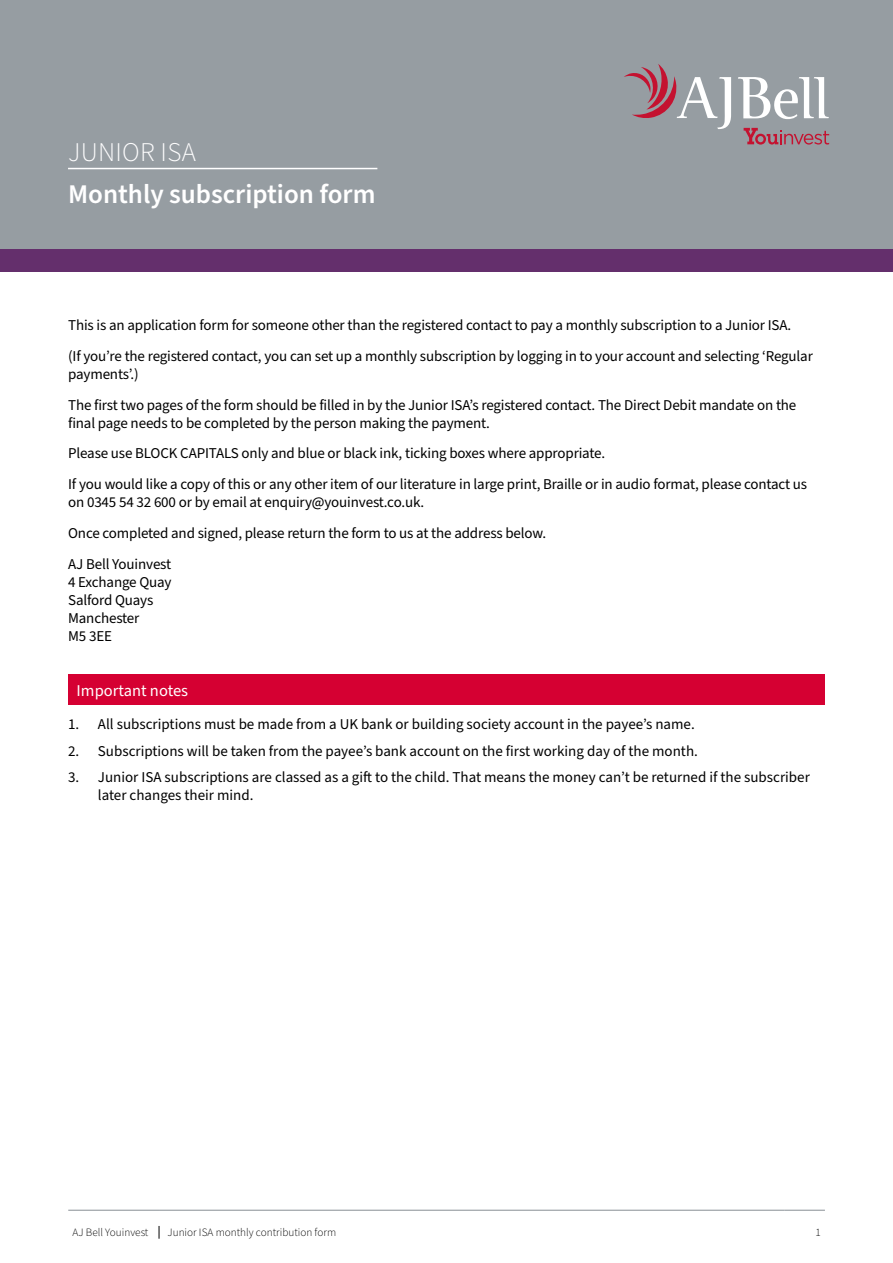
<style>
.page{position:relative;width:893px;height:1263px;background:#fff}
.page>*{position:absolute;margin:0;border:0;box-sizing:border-box;transform-origin:0 0}
.t1{font:600 27px "Source Sans Pro";color:#fff}
.t2{font:300 27px "Source Sans Pro";letter-spacing:.01em;color:#fff}
.t3{font:16.5px "Source Sans Pro";color:#fff}
.t4{font:15px/30.8px "Source Sans Pro";letter-spacing:-.01em;color:#000}
.t5{font:300 11.25px "Source Sans Pro";color:#000}
</style>
<div class="page">
<div style="left:0;top:0;width:893px;height:251px;background:#969da2"></div>
<hr style="left:68px;top:168px;width:309px;height:1px;background:#fff">
<svg style="left:738px;top:77px;width:91px;height:42px"></svg>
<svg style="left:624px;top:64px;width:107px;height:65px"></svg>
<svg style="left:744px;top:128px;width:85px;height:17px"></svg>
<div style="left:0;top:250px;width:893px;height:22px;background:#642f6c"></div>
<svg style="left:159px;top:1226px;width:1px;height:13px"></svg>
<hr style="left:68px;top:1210px;width:91px;height:1px;background:#888f95">
<hr style="left:159px;top:1210px;width:626px;height:1px;background:#888f95">
<hr style="left:785px;top:1210px;width:40px;height:1px;background:#888f95">
<div style="left:68px;top:674px;width:757px;height:31px;background:#d50032"></div>
<h1 class="t2" style="left:68px;top:134px;width:129px">JUNIOR ISA</h1>
<h1 class="t1" style="left:68px;top:176px;width:309px">Monthly subscription form</h1>
<p class="t4" style="left:68px;top:310px;width:746px">This is an application form for someone other than the registered contact to pay a monthly subscription to a Junior ISA.<br>(If you’re the registered contact, you can set up a monthly subscription by logging in to your account and selecting ‘Regular</p>
<p class="t4" style="left:68px;top:359px;width:730px">payments’.)<br>The first two pages of the form should be filled in by the Junior ISA’s registered contact. The Direct Debit mandate on the</p>
<p class="t4" style="left:68px;top:408px;width:741px">final page needs to be completed by the person making the payment.<br>Please use BLOCK CAPITALS only and blue or black ink, ticking boxes where appropriate.<br>If you would like a copy of this or any other item of our literature in large print, Braille or in audio format, please contact us</p>
<p class="t4" style="left:68px;top:487px;width:480px">on 0345 54 32 600 or by email at enquiry@youinvest.co.uk.<br>Once completed and signed, please return the form to us at the address below.<br>AJ Bell Youinvest</p>
<p class="t4" style="left:68px;top:573px;width:105px;line-height:18px">4 Exchange Quay<br>Salford Quays<br>Manchester<br>M5 3EE</p>
<p class="t3" style="left:77px;top:679px;width:113px">Important notes</p>
<p class="t4" style="left:68px;top:709px;width:628px">1. All subscriptions must be made from a UK bank or building society account in the payee’s name.</p>
<p class="t4" style="left:68px;top:736px;width:631px">2. Subscriptions will be taken from the payee’s bank account on the first working day of the month.</p>
<p class="t4" style="left:98px;top:769px;width:713px;line-height:18px;text-indent:-30px">3. Junior ISA subscriptions are classed as a gift to the child. That means the money can’t be returned if the subscriber later changes their mind.</p>
<p class="t5" style="left:72px;top:1225px;width:77px">AJ Bell Youinvest</p>
<p class="t5" style="left:168px;top:1225px;width:170px">Junior ISA monthly contribution form</p>
<p class="t5" style="left:815px;top:1225px;width:7px">1</p>
</div>
